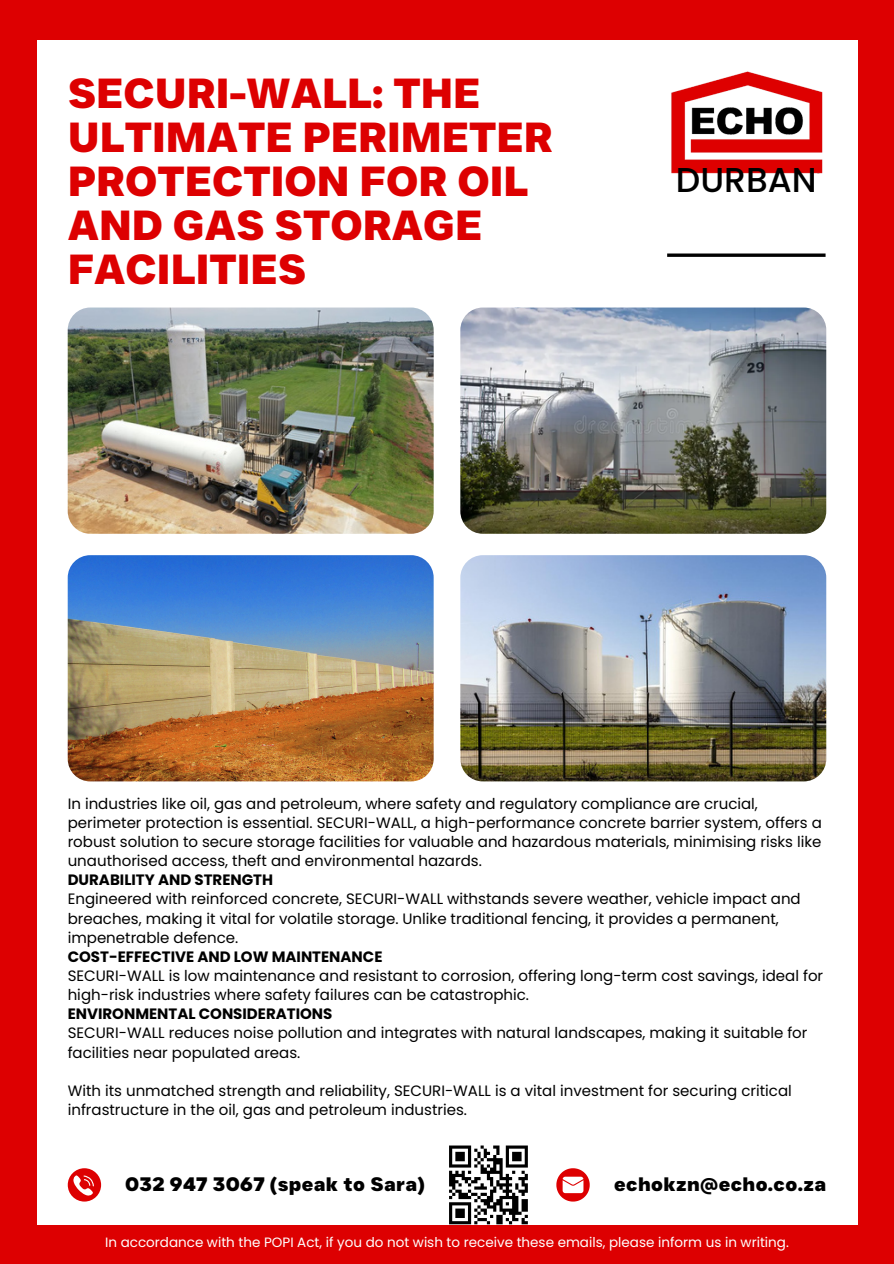
<style>
.page{position:relative;width:894px;height:1264px;background:#fff}
.page>*{position:absolute;margin:0;border:0;box-sizing:border-box;transform-origin:0 0}
.t1{font:700 expanded 42px/43.8px "JUST Sans";color:#dd0001}
.t2{font:500 34.5px "Poppins";color:#000}
.t3{font:700 expanded 19.5px "JUST Sans";letter-spacing:.02em;color:#000}
.t4{font:15px/19.2px "Poppins";color:#000}
.t5{font:700 15px "Poppins";color:#000}
.t6{font:13.5px "Poppins";color:#fff}
</style>
<div class="page">
<div style="left:0;top:0;width:893px;height:1263px;background:#dd0001"></div>
<div style="left:37px;top:40px;width:819px;height:1184px;background:#fff"></div>
<svg style="left:667px;top:253px;width:158px;height:4px"></svg>
<svg style="left:556px;top:1168px;width:33px;height:33px"></svg>
<svg style="left:68px;top:1168px;width:33px;height:33px"></svg>
<svg style="left:449px;top:1145px;width:78px;height:79px"></svg>
<img style="left:68px;top:307px;width:365px;height:227px;border-radius:23px">
<img style="left:460px;top:307px;width:366px;height:227px;border-radius:22px">
<img style="left:460px;top:555px;width:366px;height:226px;border-radius:23px">
<img style="left:68px;top:555px;width:365px;height:226px;border-radius:23px">
<img style="left:671px;top:71px;width:151px;height:102px">
<p class="t1" style="left:68px;top:72px;width:486px">SECURI-WALL: THE<br>ULTIMATE PERIMETER<br>PROTECTION FOR OIL<br>AND GAS STORAGE<br>FACILITIES</p>
<p class="t2" style="left:675px;top:156px;width:142px">DURBAN</p>
<p class="t4" style="left:68px;top:794px;width:755px">In industries like oil, gas and petroleum, where safety and regulatory compliance are crucial, perimeter protection is essential. SECURI-WALL, a high-performance concrete barrier system, offers a robust solution to secure storage facilities for valuable and hazardous materials, minimising risks like unauthorised access, theft and environmental hazards.</p>
<p class="t5" style="left:68px;top:869px;width:207px">DURABILITY AND STRENGTH</p>
<p class="t4" style="left:68px;top:889px;width:734px">Engineered with reinforced concrete, SECURI-WALL withstands severe weather, vehicle impact and breaches, making it vital for volatile storage. Unlike traditional fencing, it provides a permanent, impenetrable defence.</p>
<p class="t5" style="left:68px;top:946px;width:316px">COST-EFFECTIVE AND LOW MAINTENANCE</p>
<p class="t4" style="left:68px;top:966px;width:756px">SECURI-WALL is low maintenance and resistant to corrosion, offering long-term cost savings, ideal for high-risk industries where safety failures can be catastrophic.</p>
<p class="t5" style="left:68px;top:1003px;width:266px">ENVIRONMENTAL CONSIDERATIONS</p>
<p class="t4" style="left:68px;top:1023px;width:741px">SECURI-WALL reduces noise pollution and integrates with natural landscapes, making it suitable for facilities near populated areas.</p>
<p class="t4" style="left:68px;top:1080px;width:725px">With its unmatched strength and reliability, SECURI-WALL is a vital investment for securing critical infrastructure in the oil, gas and petroleum industries.</p>
<p class="t3" style="left:125px;top:1171px;width:301px">032 947 3067 (speak to Sara)</p>
<h3 class="t3" style="left:614px;top:1171px;width:213px">echokzn@echo.co.za</h3>
<p class="t6" style="left:105px;top:1232px;width:685px">In accordance with the POPI Act, if you do not wish to receive these emails, please inform us in writing.</p>
</div>
